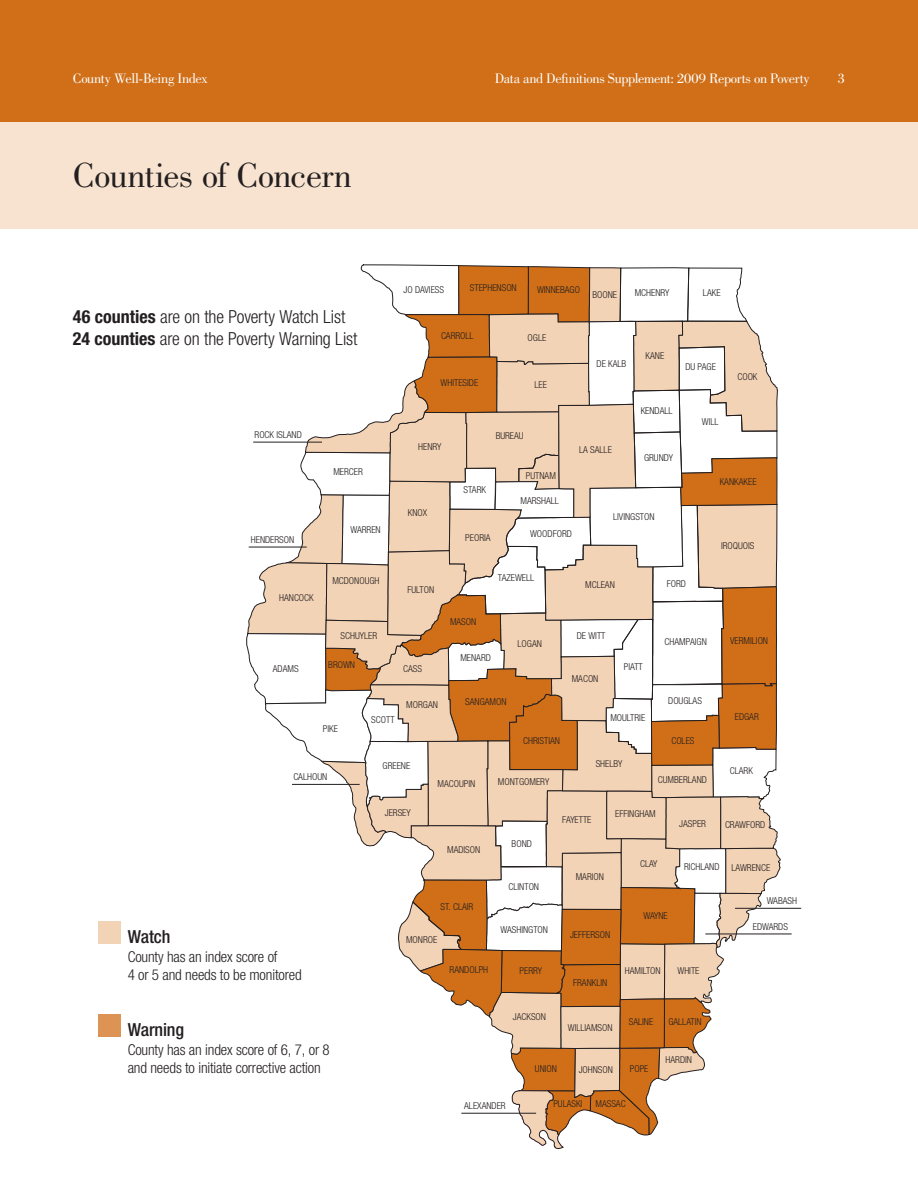
<style>
.page{position:relative;width:918px;height:1188px;background:#fff}
.page>*{position:absolute;margin:0;border:0;box-sizing:border-box;transform-origin:0 0}
.t1{font:36px "Bodoni Std";letter-spacing:-.015em;color:#231f20}
.t2{font:300 condensed 18px/21.6px "Helvetica Neue LT Std";letter-spacing:-.01em;color:#231f20}
.t3{font:500 condensed 18px "Helvetica Neue LT Std";letter-spacing:-.01em;color:#231f20}
.t4{font:300 condensed 15px/18px "Helvetica Neue LT Std";letter-spacing:-.01em;color:#231f20}
.t5{font:14.25px "Bodoni Std";letter-spacing:-.025em;color:#fff}
.t6{font:300 condensed 9.6px "Helvetica Neue LT Std";color:#231f20}
.s1{font-weight:700}
</style>
<div class="page">
<div style="left:0;top:122px;width:918px;height:108px;background:#f7e3d0"></div>
<div style="left:0;top:0;width:918px;height:122px;background:#d06f18"></div>
<div style="left:99px;top:921px;width:22px;height:23px;background:#f3d3b6"></div>
<div style="left:99px;top:1014px;width:22px;height:23px;background:#dd9354"></div>
<svg style="left:246px;top:264px;width:535px;height:885px"></svg>
<hr style="left:249px;top:547px;width:58px;height:1px;background:#231f20">
<hr style="left:253px;top:442px;width:69px;height:1px;background:#231f20">
<hr style="left:705px;top:934px;width:87px;height:1px;background:#231f20">
<hr style="left:735px;top:908px;width:66px;height:1px;background:#231f20">
<hr style="left:461px;top:1113px;width:75px;height:1px;background:#231f20">
<hr style="left:292px;top:784px;width:68px;height:1px;background:#231f20">
<h3 class="t5" style="left:73px;top:70px;width:136px">County Well-Being Index</h3>
<h3 class="t5" style="left:495px;top:70px;width:317px">Data and Definitions Supplement: 2009 Reports on Poverty</h3>
<h3 class="t5" style="left:838px;top:70px;width:9px">3</h3>
<h1 class="t1" style="left:73px;top:155px;width:280px">Counties of Concern</h1>
<p class="t6" style="left:404px;top:284px;width:42px">JO DAVIESS</p>
<p class="t6" style="left:470px;top:282px;width:48px">STEPHENSON</p>
<p class="t6" style="left:537px;top:284px;width:45px">WINNEBAGO</p>
<p class="t6" style="left:592px;top:289px;width:26px">BOONE</p>
<p class="t6" style="left:635px;top:287px;width:36px">MCHENRY</p>
<p class="t6" style="left:703px;top:287px;width:19px">LAKE</p>
<h2 class="t2" style="left:73px;top:306px;width:286px"><span class="s1">46 counties</span> are on the Poverty Watch List<br><span class="s1">24 counties</span> are on the Poverty Warning List</h2>
<p class="t6" style="left:441px;top:330px;width:34px">CARROLL</p>
<p class="t6" style="left:528px;top:333px;width:20px">OGLE</p>
<p class="t6" style="left:597px;top:358px;width:31px">DE KALB</p>
<p class="t6" style="left:646px;top:350px;width:20px">KANE</p>
<p class="t6" style="left:685px;top:361px;width:32px">DU PAGE</p>
<p class="t6" style="left:441px;top:377px;width:39px">WHITESIDE</p>
<p class="t6" style="left:534px;top:379px;width:14px">LEE</p>
<p class="t6" style="left:737px;top:371px;width:22px">COOK</p>
<p class="t6" style="left:641px;top:405px;width:33px">KENDALL</p>
<p class="t6" style="left:702px;top:416px;width:18px">WILL</p>
<p class="t6" style="left:255px;top:429px;width:49px">ROCK ISLAND</p>
<p class="t6" style="left:496px;top:430px;width:30px">BUREAU</p>
<p class="t6" style="left:418px;top:441px;width:25px">HENRY</p>
<p class="t6" style="left:579px;top:444px;width:34px">LA SALLE</p>
<p class="t6" style="left:644px;top:452px;width:31px">GRUNDY</p>
<p class="t6" style="left:333px;top:466px;width:31px">MERCER</p>
<p class="t6" style="left:464px;top:484px;width:24px">STARK</p>
<p class="t6" style="left:526px;top:470px;width:31px">PUTNAM</p>
<p class="t6" style="left:720px;top:476px;width:38px">KANKAKEE</p>
<p class="t6" style="left:520px;top:496px;width:40px">MARSHALL</p>
<p class="t6" style="left:408px;top:507px;width:21px">KNOX</p>
<p class="t6" style="left:613px;top:511px;width:43px">LIVINGSTON</p>
<p class="t6" style="left:251px;top:534px;width:45px">HENDERSON</p>
<p class="t6" style="left:351px;top:524px;width:32px">WARREN</p>
<p class="t6" style="left:465px;top:532px;width:27px">PEORIA</p>
<p class="t6" style="left:530px;top:528px;width:43px">WOODFORD</p>
<p class="t6" style="left:721px;top:540px;width:35px">IROQUOIS</p>
<p class="t6" style="left:279px;top:592px;width:36px">HANCOCK</p>
<p class="t6" style="left:332px;top:575px;width:49px">MCDONOUGH</p>
<p class="t6" style="left:407px;top:584px;width:28px">FULTON</p>
<p class="t6" style="left:273px;top:664px;width:27px">ADAMS</p>
<p class="t6" style="left:341px;top:630px;width:38px">SCHUYLER</p>
<p class="t6" style="left:328px;top:659px;width:28px">BROWN</p>
<p class="t6" style="left:403px;top:663px;width:20px">CASS</p>
<p class="t6" style="left:323px;top:723px;width:17px">PIKE</p>
<p class="t6" style="left:371px;top:714px;width:25px">SCOTT</p>
<p class="t6" style="left:406px;top:699px;width:33px">MORGAN</p>
<p class="t6" style="left:450px;top:616px;width:28px">MASON</p>
<p class="t6" style="left:498px;top:572px;width:38px">TAZEWELL</p>
<p class="t6" style="left:518px;top:639px;width:26px">LOGAN</p>
<p class="t6" style="left:460px;top:652px;width:32px">MENARD</p>
<p class="t6" style="left:465px;top:696px;width:43px">SANGAMON</p>
<p class="t6" style="left:523px;top:735px;width:38px">CHRISTIAN</p>
<p class="t6" style="left:585px;top:579px;width:31px">MCLEAN</p>
<p class="t6" style="left:577px;top:630px;width:30px">DE WITT</p>
<p class="t6" style="left:572px;top:674px;width:28px">MACON</p>
<p class="t6" style="left:624px;top:661px;width:20px">PIATT</p>
<p class="t6" style="left:610px;top:712px;width:36px">MOULTRIE</p>
<p class="t6" style="left:667px;top:578px;width:21px">FORD</p>
<p class="t6" style="left:665px;top:636px;width:44px">CHAMPAIGN</p>
<p class="t6" style="left:668px;top:695px;width:35px">DOUGLAS</p>
<p class="t6" style="left:671px;top:735px;width:25px">COLES</p>
<p class="t6" style="left:730px;top:635px;width:39px">VERMILION</p>
<p class="t6" style="left:735px;top:711px;width:25px">EDGAR</p>
<h2 class="t3" style="left:128px;top:926px;width:44px">Watch</h2>
<p class="t6" style="left:293px;top:771px;width:35px">CALHOUN</p>
<h3 class="t4" style="left:128px;top:948px;width:176px">County has an index score of<br>4 or 5 and needs to be monitored</h3>
<h2 class="t3" style="left:128px;top:1019px;width:58px">Warning</h2>
<h3 class="t4" style="left:128px;top:1040px;width:204px">County has an index score of 6, 7, or 8 and needs to initiate corrective action</h3>
<p class="t6" style="left:383px;top:760px;width:29px">GREENE</p>
<p class="t6" style="left:438px;top:778px;width:39px">MACOUPIN</p>
<p class="t6" style="left:498px;top:776px;width:53px">MONTGOMERY</p>
<p class="t6" style="left:596px;top:758px;width:28px">SHELBY</p>
<p class="t6" style="left:658px;top:774px;width:51px">CUMBERLAND</p>
<p class="t6" style="left:730px;top:765px;width:25px">CLARK</p>
<p class="t6" style="left:385px;top:807px;width:27px">JERSEY</p>
<p class="t6" style="left:562px;top:814px;width:31px">FAYETTE</p>
<p class="t6" style="left:615px;top:808px;width:42px">EFFINGHAM</p>
<p class="t6" style="left:679px;top:818px;width:28px">JASPER</p>
<p class="t6" style="left:725px;top:819px;width:42px">CRAWFORD</p>
<p class="t6" style="left:447px;top:845px;width:35px">MADISON</p>
<p class="t6" style="left:512px;top:838px;width:22px">BOND</p>
<p class="t6" style="left:640px;top:858px;width:19px">CLAY</p>
<p class="t6" style="left:684px;top:861px;width:37px">RICHLAND</p>
<p class="t6" style="left:731px;top:862px;width:40px">LAWRENCE</p>
<p class="t6" style="left:576px;top:872px;width:30px">MARION</p>
<p class="t6" style="left:509px;top:881px;width:32px">CLINTON</p>
<p class="t6" style="left:441px;top:901px;width:34px">ST. CLAIR</p>
<p class="t6" style="left:644px;top:910px;width:26px">WAYNE</p>
<p class="t6" style="left:767px;top:895px;width:32px">WABASH</p>
<p class="t6" style="left:406px;top:934px;width:33px">MONROE</p>
<p class="t6" style="left:501px;top:924px;width:49px">WASHINGTON</p>
<p class="t6" style="left:570px;top:929px;width:42px">JEFFERSON</p>
<p class="t6" style="left:753px;top:921px;width:37px">EDWARDS</p>
<p class="t6" style="left:450px;top:964px;width:40px">RANDOLPH</p>
<p class="t6" style="left:520px;top:965px;width:24px">PERRY</p>
<p class="t6" style="left:625px;top:965px;width:37px">HAMILTON</p>
<p class="t6" style="left:677px;top:965px;width:24px">WHITE</p>
<p class="t6" style="left:573px;top:977px;width:36px">FRANKLIN</p>
<p class="t6" style="left:513px;top:1011px;width:35px">JACKSON</p>
<p class="t6" style="left:568px;top:1022px;width:46px">WILLIAMSON</p>
<p class="t6" style="left:629px;top:1017px;width:26px">SALINE</p>
<p class="t6" style="left:668px;top:1016px;width:35px">GALLATIN</p>
<p class="t6" style="left:535px;top:1063px;width:24px">UNION</p>
<p class="t6" style="left:579px;top:1064px;width:36px">JOHNSON</p>
<p class="t6" style="left:630px;top:1063px;width:20px">POPE</p>
<p class="t6" style="left:666px;top:1054px;width:28px">HARDIN</p>
<p class="t6" style="left:464px;top:1100px;width:43px">ALEXANDER</p>
<p class="t6" style="left:553px;top:1098px;width:31px">PULASKI</p>
<p class="t6" style="left:596px;top:1098px;width:32px">MASSAC</p>
</div>
